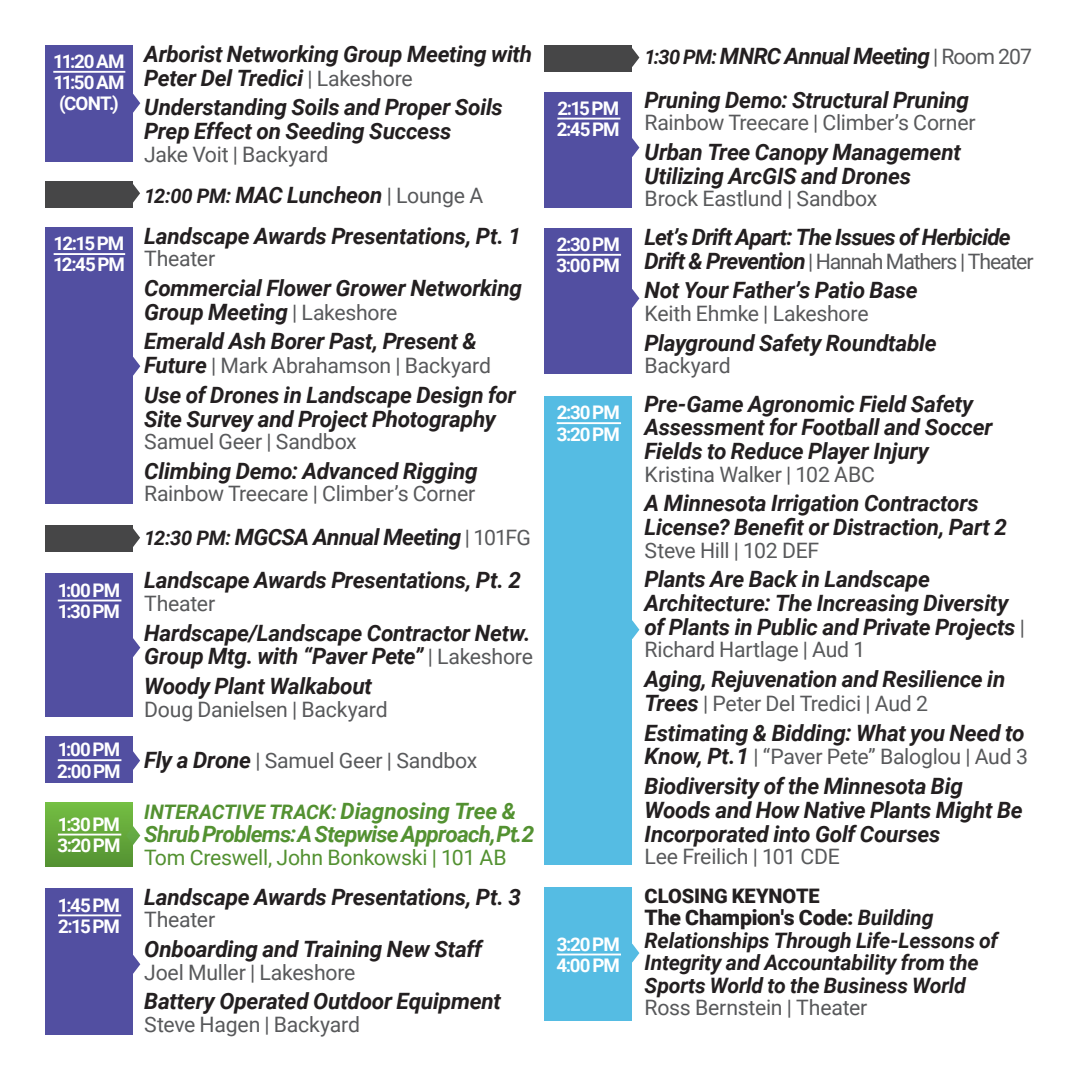
<style>
.page{position:relative;width:1080px;height:1080px;background:#fff}
.page>*{position:absolute;margin:0;border:0;box-sizing:border-box;transform-origin:0 0}
.t1{font:italic 700 22.5px/23.8px "Roboto";letter-spacing:-.01em;color:#231f20}
.t2{font:italic 700 22.5px "Roboto";letter-spacing:-.035em;color:#539131}
.t3{font:italic 700 22.5px "Roboto";letter-spacing:-.035em;color:#231f20}
.t4{font:21.25px "Roboto";letter-spacing:-.01em;color:#58595b}
.t5{font:italic 700 21.25px/22.5px "Roboto";letter-spacing:-.01em;color:#231f20}
.t6{font:21.25px "Roboto";letter-spacing:-.05em;color:#58595b}
.t7{font:21.25px "Roboto";letter-spacing:-.01em;color:#539131}
.t8{font:italic 700 20px "Roboto";letter-spacing:-.01em;color:#539131}
.t9{font:900 20px "Roboto";letter-spacing:-.005em;color:#231f20}
.t10{font:700 18.75px/21.2px "Roboto";letter-spacing:-.055em;color:#fff}
.t11{font:700 18.75px/21.2px "Roboto";letter-spacing:-.075em;color:#fff}
.s1{font-weight:400;font-style:normal;font-size:21.25px;color:#58595b}
.s2{font-size:20px}
.s3{font-weight:700;font-style:italic;font-size:22.5px;color:#231f20}
.s4{font-size:22.5px}
.s5{font-weight:900;font-style:normal}
</style>
<div class="page">
<div style="left:45px;top:803px;width:88px;height:63px;background:linear-gradient(to bottom,#76bf45,#559334)"></div>
<hr style="left:58px;top:834px;width:63px;height:2px;background:#fff">
<svg style="left:126px;top:826px;width:14px;height:19px"></svg>
<svg style="left:133px;top:357px;width:7px;height:19px"></svg>
<div style="left:45px;top:227px;width:88px;height:277px;background:#524fa1"></div>
<hr style="left:54px;top:253px;width:71px;height:2px;background:#fff">
<svg style="left:133px;top:638px;width:7px;height:19px"></svg>
<div style="left:45px;top:574px;width:88px;height:143px;background:#524fa1"></div>
<hr style="left:58px;top:600px;width:63px;height:1px;background:#fff">
<div style="left:45px;top:181px;width:88px;height:27px;background:#464647"></div>
<svg style="left:133px;top:184px;width:7px;height:19px"></svg>
<div style="left:45px;top:525px;width:88px;height:27px;background:#464647"></div>
<svg style="left:133px;top:528px;width:7px;height:19px"></svg>
<div style="left:45px;top:45px;width:88px;height:117px;background:#524fa1"></div>
<hr style="left:53px;top:71px;width:72px;height:2px;background:#fff">
<svg style="left:133px;top:94px;width:7px;height:19px"></svg>
<svg style="left:133px;top:751px;width:7px;height:19px"></svg>
<div style="left:45px;top:737px;width:88px;height:46px;background:#524fa1"></div>
<hr style="left:58px;top:759px;width:63px;height:2px;background:#fff">
<div style="left:45px;top:889px;width:88px;height:146px;background:#524fa1"></div>
<hr style="left:58px;top:914px;width:63px;height:2px;background:#fff">
<svg style="left:133px;top:955px;width:7px;height:19px"></svg>
<svg style="left:632px;top:138px;width:7px;height:19px"></svg>
<div style="left:544px;top:92px;width:88px;height:116px;background:#524fa1"></div>
<hr style="left:557px;top:118px;width:63px;height:2px;background:#fff">
<div style="left:544px;top:396px;width:88px;height:469px;background:#55bce3"></div>
<hr style="left:557px;top:422px;width:64px;height:2px;background:#fff">
<svg style="left:632px;top:620px;width:7px;height:19px"></svg>
<div style="left:544px;top:888px;width:88px;height:133px;background:#55bce3"></div>
<hr style="left:557px;top:954px;width:64px;height:1px;background:#fff">
<svg style="left:632px;top:944px;width:7px;height:18px"></svg>
<div style="left:544px;top:45px;width:88px;height:27px;background:#464647"></div>
<svg style="left:632px;top:48px;width:7px;height:19px"></svg>
<svg style="left:632px;top:289px;width:7px;height:19px"></svg>
<div style="left:544px;top:228px;width:88px;height:146px;background:#524fa1"></div>
<hr style="left:557px;top:254px;width:64px;height:2px;background:#fff">
<p class="t10" style="left:53px;top:50px;width:73px;text-align:center">11:20 AM<br>11:50 AM (CONT.)</p>
<p class="t11" style="left:53px;top:232px;width:73px">12:15 PM<br>12:45 PM</p>
<p class="t10" style="left:58px;top:579px;width:64px">1:00 PM<br>1:30 PM</p>
<p class="t10" style="left:57px;top:738px;width:65px">1:00 PM<br>2:00 PM</p>
<p class="t10" style="left:57px;top:813px;width:65px">1:30 PM<br>3:20 PM</p>
<p class="t10" style="left:58px;top:894px;width:64px">1:45 PM<br>2:15 PM</p>
<p class="t1" style="left:144px;top:41px;width:390px">Arborist Networking Group Meeting with<br>Peter Del Tredici <span class="s1">| Lakeshore</span></p>
<p class="t1" style="left:144px;top:95px;width:360px">Understanding Soils and Proper Soils<br>Prep Effect on Seeding Success</p>
<p class="t4" style="left:144px;top:139px;width:186px">Jake Voit | Backyard</p>
<p class="t1" style="left:144px;top:173px;width:378px;line-height:41px"><span class="s2">12:00 PM:</span> MAC Luncheon <span class="s1">| Lounge A<br></span>Landscape Awards Presentations, Pt. 1</p>
<p class="t4" style="left:144px;top:244px;width:73px">Theater</p>
<p class="t1" style="left:144px;top:275px;width:379px">Commercial Flower Grower Networking<br>Group Meeting <span class="s1">| Lakeshore</span></p>
<p class="t1" style="left:144px;top:329px;width:334px">Emerald Ash Borer Past, Present &amp;</p>
<p class="t4" style="left:144px;top:351px;width:348px"><span class="s3">Future</span> | Mark Abrahamson | Backyard</p>
<p class="t1" style="left:144px;top:382px;width:373px">Use of Drones in Landscape Design for<br>Site Survey and Project Photography</p>
<p class="t4" style="left:144px;top:427px;width:214px">Samuel Geer | Sandbox</p>
<p class="t1" style="left:144px;top:458px;width:335px">Climbing Demo: Advanced Rigging</p>
<p class="t4" style="left:144px;top:479px;width:333px">Rainbow Treecare | Climber’s Corner</p>
<p class="t1" style="left:144px;top:514px;width:388px;line-height:43.5px"><span class="s2">12:30 PM:</span> MGCSA Annual Meeting <span class="s1">| 101FG<br></span>Landscape Awards Presentations, Pt. 2</p>
<p class="t4" style="left:144px;top:588px;width:73px">Theater</p>
<p class="t1" style="left:144px;top:620px;width:390px">Hardscape/Landscape Contractor Netw.<br>Group Mtg. with “Paver Pete” <span class="s1">| Lakeshore</span></p>
<p class="t1" style="left:144px;top:673px;width:229px">Woody Plant Walkabout</p>
<p class="t4" style="left:144px;top:694px;width:245px">Doug Danielsen | Backyard</p>
<p class="t4" style="left:144px;top:745px;width:334px"><span class="s3">Fly a Drone</span> | Samuel Geer | Sandbox</p>
<p class="t8" style="left:144px;top:797px;width:374px">INTERACTIVE TRACK: <span class="s4">Diagnosing Tree &amp;</span></p>
<p class="t2" style="left:144px;top:819px;width:392px">Shrub Problems:A Stepwise Approach,Pt.2</p>
<p class="t7" style="left:144px;top:842px;width:364px">Tom Creswell, John Bonkowski | 101 AB</p>
<p class="t1" style="left:144px;top:884px;width:378px">Landscape Awards Presentations, Pt. 3</p>
<p class="t4" style="left:144px;top:905px;width:73px">Theater</p>
<p class="t1" style="left:144px;top:936px;width:340px">Onboarding and Training New Staff</p>
<p class="t4" style="left:144px;top:957px;width:213px">Joel Muller | Lakeshore</p>
<p class="t1" style="left:144px;top:989px;width:358px">Battery Operated Outdoor Equipment</p>
<p class="t4" style="left:144px;top:1009px;width:217px">Steve Hagen | Backyard</p>
<p class="t10" style="left:557px;top:97px;width:65px">2:15 PM<br>2:45 PM</p>
<p class="t10" style="left:557px;top:233px;width:65px">2:30 PM<br>3:00 PM</p>
<p class="t10" style="left:557px;top:401px;width:65px">2:30 PM<br>3:20 PM</p>
<p class="t10" style="left:557px;top:933px;width:65px">3:20 PM<br>4:00 PM</p>
<p class="t1" style="left:645px;top:34px;width:389px;line-height:43.5px"><span class="s2">1:30 PM:</span> MNRC Annual Meeting <span class="s1">| Room 207<br></span>Pruning Demo: Structural Pruning</p>
<p class="t4" style="left:645px;top:108px;width:333px">Rainbow Treecare | Climber’s Corner</p>
<p class="t1" style="left:645px;top:139px;width:318px">Urban Tree Canopy Management<br>Utilizing ArcGIS and Drones</p>
<p class="t4" style="left:645px;top:184px;width:234px">Brock Eastlund | Sandbox</p>
<p class="t3" style="left:645px;top:221px;width:368px">Let’s Drift Apart: The Issues of Herbicide</p>
<p class="t6" style="left:645px;top:246px;width:390px"><span class="s3">Drift &amp; Prevention</span> | Hannah Mathers | Theater</p>
<p class="t1" style="left:645px;top:278px;width:275px">Not Your Father’s Patio Base</p>
<p class="t4" style="left:645px;top:298px;width:226px">Keith Ehmke | Lakeshore</p>
<p class="t1" style="left:645px;top:330px;width:294px">Playground Safety Roundtable</p>
<p class="t4" style="left:645px;top:351px;width:88px">Backyard</p>
<p class="t1" style="left:645px;top:391px;width:350px">Pre-Game Agronomic Field Safety<br>Assessment for Football and Soccer<br>Fields to Reduce Player Injury</p>
<p class="t4" style="left:645px;top:459px;width:232px">Kristina Walker | 102 ABC</p>
<p class="t1" style="left:645px;top:491px;width:364px">A Minnesota Irrigation Contractors<br>License? Benefit or Distraction, Part 2</p>
<p class="t4" style="left:645px;top:535px;width:176px">Steve Hill | 102 DEF</p>
<p class="t1" style="left:645px;top:567px;width:382px">Plants Are Back in Landscape<br>Architecture: The Increasing Diversity of Plants in Public and Private Projects <span class="s1">|</span></p>
<p class="t4" style="left:645px;top:635px;width:222px">Richard Hartlage | Aud 1</p>
<p class="t1" style="left:645px;top:666px;width:362px">Aging, Rejuvenation and Resilience in</p>
<p class="t4" style="left:645px;top:688px;width:285px"><span class="s3">Trees</span> | Peter Del Tredici | Aud 2</p>
<p class="t1" style="left:645px;top:720px;width:382px">Estimating &amp; Bidding: What you Need to</p>
<p class="t4" style="left:645px;top:742px;width:385px"><span class="s3">Know, Pt. 1</span> | “Paver Pete” Baloglou | Aud 3</p>
<p class="t1" style="left:645px;top:773px;width:380px">Biodiversity of the Minnesota Big<br>Woods and How Native Plants Might Be<br>Incorporated into Golf Courses</p>
<p class="t4" style="left:645px;top:842px;width:197px">Lee Freilich | 101 CDE</p>
<p class="t9" style="left:645px;top:881px;width:177px">CLOSING KEYNOTE</p>
<p class="t5" style="left:645px;top:905px;width:355px"><span class="s5">The Champion's Code:</span> Building Relationships Through Life-Lessons of Integrity and Accountability from the Sports World to the Business World</p>
<p class="t4" style="left:645px;top:993px;width:224px">Ross Bernstein | Theater</p>
</div>
